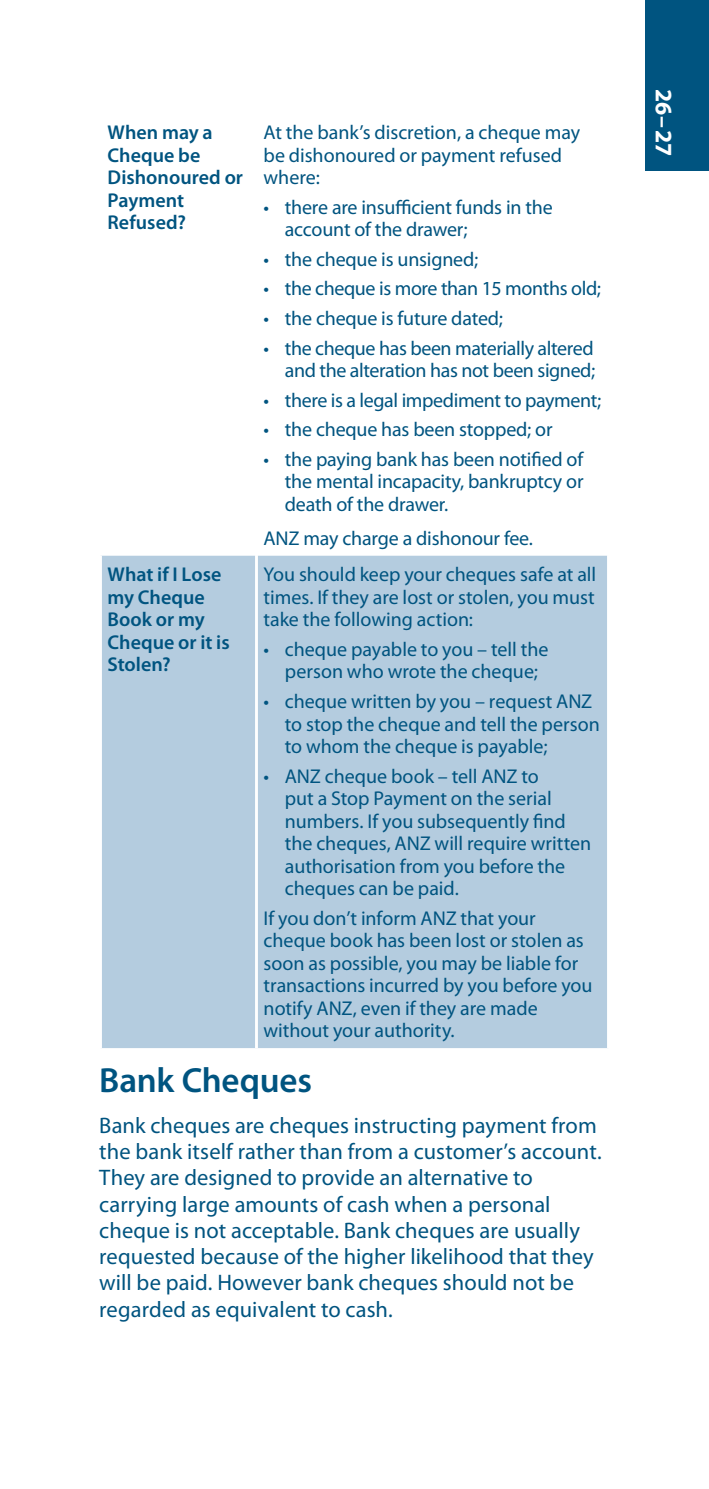
<style>
.page{position:relative;width:709px;height:1489px;background:#fff}
.page>*{position:absolute;margin:0;border:0;box-sizing:border-box;transform-origin:0 0}
.t1{font:600 35px "Myriad Pro";letter-spacing:-.005em;color:#005480}
.t2{font:700 23.75px "Myriad Pro";color:#fff}
.t3{font:22.5px/26.2px "Myriad Pro";letter-spacing:.005em;color:#005480}
.t4{font:20px/22.5px "Myriad Pro";letter-spacing:-.005em;color:#005480}
.t5{font:600 20px/22.5px "Myriad Pro";color:#005480}
</style>
<div class="page">
<div style="left:102px;top:555px;width:505px;height:493px;background:#b4ccdf"></div>
<hr style="left:255px;top:555px;width:3px;height:493px;background:#fff">
<div style="left:645px;top:0;width:64px;height:170px;background:#005480"></div>
<h3 class="t5" style="left:108px;top:121px;width:137px">When may a<br>Cheque be<br>Dishonoured or<br>Payment<br>Refused?</h3>
<p class="t4" style="left:263px;top:121px;width:318px">At the bank’s discretion, a cheque may be dishonoured or payment refused where:</p>
<p class="t4" style="left:285px;top:195px;width:269px;text-indent:-21px">• there are insufficient funds in the account of the drawer;</p>
<p class="t4" style="left:263px;top:247px;width:216px">• the cheque is unsigned;</p>
<p class="t4" style="left:263px;top:277px;width:339px">• the cheque is more than 15 months old;</p>
<p class="t4" style="left:263px;top:307px;width:241px">• the cheque is future dated;</p>
<p class="t4" style="left:263px;top:336px;width:333px;text-align:right">• the cheque has been materially altered and the alteration has not been signed;</p>
<p class="t4" style="left:263px;top:388px;width:339px">• there is a legal impediment to payment;</p>
<p class="t4" style="left:263px;top:418px;width:290px">• the cheque has been stopped; or</p>
<p class="t4" style="left:285px;top:447px;width:300px;text-align:justify;text-indent:-21px">• the paying bank has been notified of the mental incapacity, bankruptcy or death of the drawer.</p>
<p class="t4" style="left:263px;top:526px;width:271px">ANZ may charge a dishonour fee.</p>
<h3 class="t5" style="left:108px;top:563px;width:124px">What if I Lose my Cheque<br>Book or my<br>Cheque or it is<br>Stolen?</h3>
<p class="t4" style="left:263px;top:563px;width:334px;text-align:justify">You should keep your cheques safe at all times. If they are lost or stolen, you must take the following action:</p>
<p class="t4" style="left:263px;top:637px;width:286px;text-align:center">• cheque payable to you – tell the person who wrote the cheque;</p>
<p class="t4" style="left:285px;top:689px;width:316px;text-indent:-21px">• cheque written by you – request ANZ to stop the cheque and tell the person to whom the cheque is payable;</p>
<p class="t4" style="left:285px;top:764px;width:308px;text-indent:-21px">• ANZ cheque book – tell ANZ to<br>put a Stop Payment on the serial numbers. If you subsequently find the cheques, ANZ will require written authorisation from you before the cheques can be paid.</p>
<p class="t4" style="left:263px;top:906px;width:330px">If you don’t inform ANZ that your cheque book has been lost or stolen as soon as possible, you may be liable for transactions incurred by you before you notify ANZ, even if they are made without your authority.</p>
<h2 class="t1" style="left:99px;top:1058px;width:214px">Bank Cheques</h2>
<p class="t3" style="left:99px;top:1111px;width:504px">Bank cheques are cheques instructing payment from the bank itself rather than from a customer’s account.<br>They are designed to provide an alternative to carrying large amounts of cash when a personal cheque is not acceptable. Bank cheques are usually requested because of the higher likelihood that they will be paid. However bank cheques should not be regarded as equivalent to cash.</p>
<p class="t2" style="left:679px;top:88px;width:69px;rotate:90deg">26–27</p>
</div>
